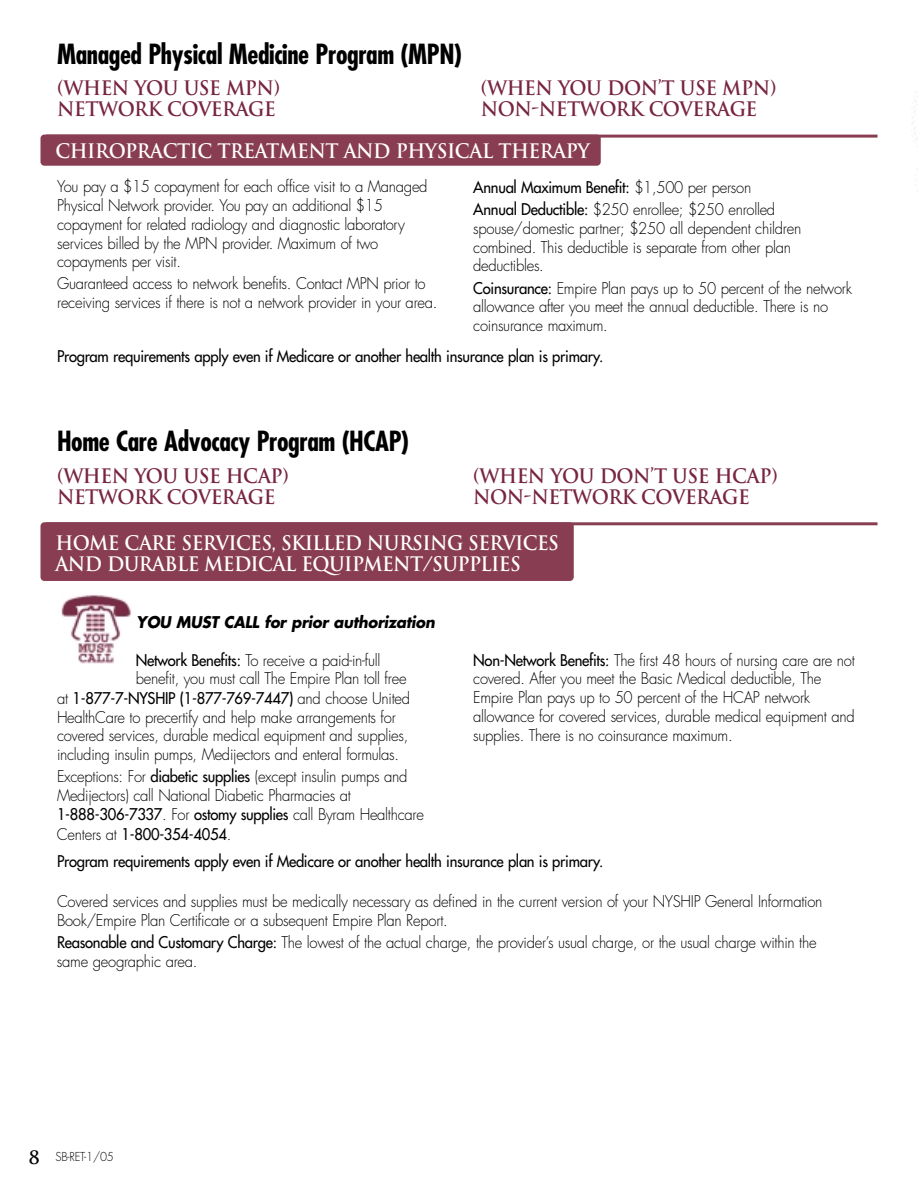
<style>
.page{position:relative;width:918px;height:1188px;background:#fff}
.page>*{position:absolute;margin:0;border:0;box-sizing:border-box;transform-origin:0 0}
.t1{font:700 condensed 27px "Futura";letter-spacing:-.015em;color:#000}
.t2{font:700 19.5px/21px "Trajan";letter-spacing:-.025em;color:#782542;scale:.95 1}
.t3{font:700 19.5px/21px "Trajan";letter-spacing:-.035em;color:#fff;scale:.95 1}
.t4{font:300 15.75px/18.8px "Futura";letter-spacing:-.02em;color:#000;scale:.94 1}
.t5{font:15.75px "Futura";letter-spacing:-.02em;color:#000;scale:.94 1}
.t6{font:italic 700 15.75px "Futura";letter-spacing:-.015em;color:#000;scale:.94 1}
.t7{font:300 12px "Futura";letter-spacing:-.02em;color:#000;scale:.94 1}
.s1{font-weight:400}
.s2{font-weight:300}
.s3{font-family:"Trajan";font-weight:700;font-size:18px}
</style>
<div class="page">
<img style="left:911px;top:96px;width:7px;height:90px">
<img style="left:61px;top:595px;width:70px;height:69px">
<hr style="left:46px;top:522px;width:832px;height:3px;background:#893d52">
<div style="left:40px;top:522px;width:534px;height:59px;background:#893d52;border-radius:4px"></div>
<hr style="left:46px;top:135px;width:832px;height:3px;background:#893d52">
<div style="left:40px;top:135px;width:561px;height:31px;background:#893d52;border-radius:4px"></div>
<h1 class="t1" style="left:57px;top:42px;width:406px">Managed Physical Medicine Program (MPN)</h1>
<p class="t2" style="left:57px;top:78px;width:236px">(WHEN YOU USE MPN)<br>NETWORK COVERAGE</p>
<p class="t2" style="left:481px;top:78px;width:313px">(WHEN YOU DON’T USE MPN)<br>NON-NETWORK COVERAGE</p>
<p class="t3" style="left:56px;top:141px;width:564px">CHIROPRACTIC TREATMENT AND PHYSICAL THERAPY</p>
<p class="t4" style="left:57px;top:179px;width:396px">You pay a $15 copayment for each office visit to a Managed Physical Network provider. You pay an additional $15 copayment for related radiology and diagnostic laboratory services billed by the MPN provider. Maximum of two copayments per visit.</p>
<p class="t4" style="left:57px;top:275px;width:406px">Guaranteed access to network benefits. Contact MPN prior to receiving services if there is not a network provider in your area.</p>
<p class="t4" style="left:473px;top:178px;width:323px;line-height:22px"><span class="s1">Annual Maximum Benefit:</span> $1,500 per person<br><span class="s1">Annual Deductible:</span> $250 enrollee; $250 enrolled</p>
<p class="t4" style="left:473px;top:220px;width:350px">spouse/domestic partner; $250 all dependent children combined. This deductible is separate from other plan deductibles.</p>
<p class="t4" style="left:473px;top:280px;width:404px"><span class="s1">Coinsurance:</span> Empire Plan pays up to 50 percent of the network allowance after you meet the annual deductible. There is no coinsurance maximum.</p>
<p class="t5" style="left:57px;top:348px;width:583px">Program requirements apply even if Medicare or another health insurance plan is primary.</p>
<h1 class="t1" style="left:57px;top:429px;width:354px">Home Care Advocacy Program (HCAP)</h1>
<p class="t2" style="left:57px;top:466px;width:246px">(WHEN YOU USE HCAP)<br>NETWORK COVERAGE</p>
<p class="t2" style="left:473px;top:466px;width:322px">(WHEN YOU DON’T USE HCAP)<br>NON-NETWORK COVERAGE</p>
<p class="t3" style="left:56px;top:533px;width:531px">HOME CARE SERVICES, SKILLED NURSING SERVICES<br>AND DURABLE MEDICAL EQUIPMENT/SUPPLIES</p>
<p class="t6" style="left:136px;top:615px;width:319px">YOU MUST CALL for prior authorization</p>
<p class="t4" style="left:136px;top:652px;width:262px"><span class="s1">Network Benefits:</span> To receive a paid-in-full</p>
<p class="t4" style="left:136px;top:671px;width:289px">benefit, you must call The Empire Plan toll free</p>
<p class="t5" style="left:57px;top:690px;width:377px"><span class="s2">at</span> 1-877-7-NYSHIP (1-877-769-7447) <span class="s2">and choose United</span></p>
<p class="t4" style="left:57px;top:709px;width:362px">HealthCare to precertify and help make arrangements for</p>
<p class="t4" style="left:57px;top:728px;width:375px">covered services, durable medical equipment and supplies,</p>
<p class="t4" style="left:57px;top:746px;width:365px">including insulin pumps, Medijectors and enteral formulas.</p>
<p class="t4" style="left:57px;top:768px;width:392px;line-height:19.2px">Exceptions: For <span class="s1">diabetic supplies</span> (except insulin pumps and Medijectors) call National Diabetic Pharmacies at <span class="s1">1-888-306-7337</span>. For <span class="s1">ostomy supplies</span> call Byram Healthcare Centers at <span class="s1">1-800-354-4054</span>.</p>
<p class="t4" style="left:473px;top:652px;width:407px"><span class="s1">Non-Network Benefits:</span> The first 48 hours of nursing care are not covered. After you meet the Basic Medical deductible, The Empire Plan pays up to 50 percent of the HCAP network allowance for covered services, durable medical equipment and supplies. There is no coinsurance maximum.</p>
<p class="t5" style="left:57px;top:853px;width:583px">Program requirements apply even if Medicare or another health insurance plan is primary.</p>
<p class="t4" style="left:57px;top:894px;width:816px">Covered services and supplies must be medically necessary as defined in the current version of your NYSHIP General Information<br>Book/Empire Plan Certificate or a subsequent Empire Plan Report.</p>
<p class="t4" style="left:57px;top:934px;width:810px"><span class="s1">Reasonable and Customary Charge:</span> The lowest of the actual charge, the provider’s usual charge, or the usual charge within the same geographic area.</p>
<p class="t7" style="left:28px;top:1152px;width:92px"><span class="s3">8</span> SB-RET-1/05</p>
</div>
